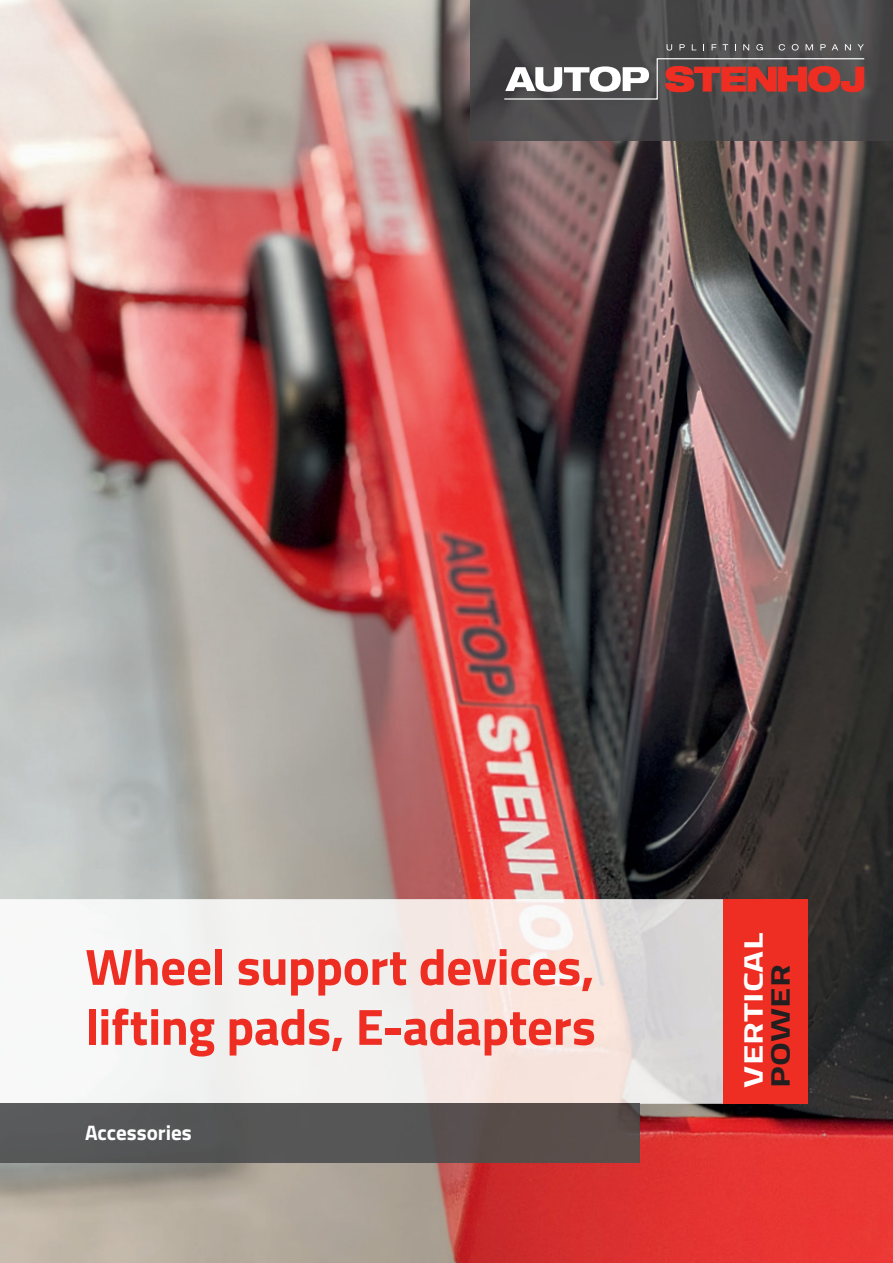
<style>
.page{position:relative;width:893px;height:1263px;background:#fff}
.page>*{position:absolute;margin:0;border:0;box-sizing:border-box;transform-origin:0 0}
.t1{font:700 51px/60px "Titillium Web";letter-spacing:-.01em;color:#ee2e22}
.t2{font:700 27px "Titillium Web";color:#fff;scale:1.36 1}
.t3{font:700 27px "Titillium Web";color:#231f20;scale:1.36 1}
.t4{font:700 21px "Titillium Web";color:#fff}
</style>
<div class="page">
<img style="left:0;top:0;width:893px;height:1263px">
<img style="left:0;top:899px;width:451px;height:204px">
<img style="left:451px;top:899px;width:272px;height:204px">
<img style="left:471px;top:0;width:422px;height:140px">
<svg style="left:667px;top:44px;width:5px;height:7px"></svg>
<svg style="left:679px;top:44px;width:6px;height:6px"></svg>
<svg style="left:692px;top:44px;width:4px;height:6px"></svg>
<svg style="left:712px;top:44px;width:4px;height:6px"></svg>
<svg style="left:722px;top:44px;width:6px;height:6px"></svg>
<svg style="left:743px;top:44px;width:6px;height:6px"></svg>
<svg style="left:756px;top:44px;width:7px;height:7px"></svg>
<svg style="left:779px;top:44px;width:6px;height:7px"></svg>
<svg style="left:792px;top:44px;width:7px;height:7px"></svg>
<svg style="left:806px;top:44px;width:7px;height:6px"></svg>
<svg style="left:820px;top:44px;width:6px;height:6px"></svg>
<svg style="left:832px;top:44px;width:6px;height:6px"></svg>
<svg style="left:845px;top:44px;width:6px;height:6px"></svg>
<svg style="left:857px;top:44px;width:7px;height:6px"></svg>
<svg style="left:503px;top:58px;width:362px;height:42px;background:#8c615f"></svg>
<div style="left:723px;top:899px;width:85px;height:204px;background:#ee2e22"></div>
<img style="left:0;top:1103px;width:640px;height:59px">
<p class="t1" style="left:85px;top:934px;width:512px">Wheel support devices, lifting pads, E-adapters</p>
<p class="t4" style="left:85px;top:1117px;width:108px">Accessories</p>
<p class="t2" style="left:733px;top:1087px;width:115px;rotate:-90deg">VERTICAL</p>
<p class="t3" style="left:760px;top:1087px;width:92px;rotate:-90deg">POWER</p>
</div>
